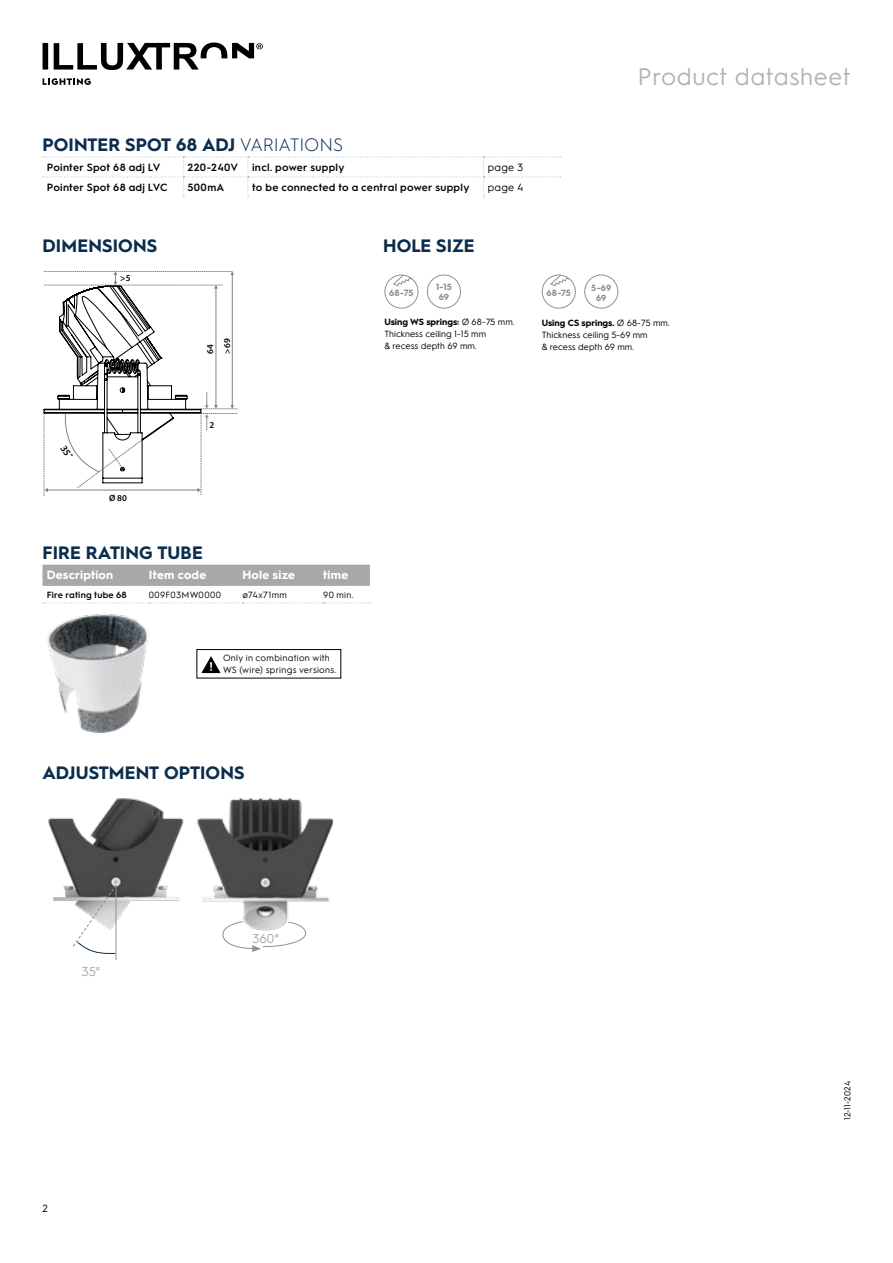
<style>
.page{position:relative;width:893px;height:1263px;background:#fff}
.page>*{position:absolute;margin:0;border:0;box-sizing:border-box;transform-origin:0 0}
.t1{font:24px "Hurme Geometric Sans 1";letter-spacing:.025em;color:#b1b4b4}
.t2{font:700 18px "Hurme Geometric Sans 1";letter-spacing:.005em;color:#0b2d4d}
.t3{font:12.75px "Hurme Geometric Sans 1";color:#a7a9a9}
.t4{font:700 12px "Hurme Geometric Sans 1";letter-spacing:.02em;color:#fff}
.t5{font:600 10.5px "Hurme Geometric Sans 1";letter-spacing:.025em;color:#000}
.t6{font:10.5px "Hurme Geometric Sans 1";letter-spacing:.03em;color:#000}
.t7{font:9px/12px "Hurme Geometric Sans 1";color:#000}
.t8{font:9px/12px "Hurme Geometric Sans 1";letter-spacing:.03em;color:#000}
.t9{font:700 9px/9.6px "Hurme Geometric Sans 1";letter-spacing:-.005em;color:#91908e}
.t10{font:600 9px "Hurme Geometric Sans 1";letter-spacing:.02em;color:#000}
.t11{font:9px "Hurme Geometric Sans 1";letter-spacing:.04em;color:#000}
.t12{font:600 9px/17.1px "Myriad Pro";color:#000}
.t13{font:9px "Hurme Geometric Sans 1";letter-spacing:.02em;color:#000}
.t14{font:8.7px "Hurme Geometric Sans 1";color:#000}
.s1{font-weight:300}
.s2{font-weight:700}
</style>
<div class="page">
<svg style="left:43px;top:43px;width:220px;height:27px"></svg>
<svg style="left:43px;top:78px;width:48px;height:7px"></svg>
<svg style="left:43px;top:157px;width:518px;height:40px"></svg>
<img style="left:223px;top:797px;width:111px;height:123px">
<div style="left:43px;top:565px;width:327px;height:21px;background:#a7a9a9"></div>
<svg style="left:158px;top:602px;width:213px;height:1px"></svg>
<img style="left:42px;top:602px;width:115px;height:131px">
<div style="left:197px;top:649px;width:144px;height:29px;border:1px solid #000"></div>
<svg style="left:201px;top:656px;width:20px;height:17px"></svg>
<div style="left:427px;top:275px;width:34px;height:34px;border:1px solid #91908e;border-radius:50%"></div>
<div style="left:384px;top:275px;width:34px;height:34px;border:1px solid #91908e;border-radius:50%"></div>
<svg style="left:392px;top:274px;width:21px;height:13px"></svg>
<div style="left:584px;top:275px;width:34px;height:34px;border:1px solid #91908e;border-radius:50%"></div>
<div style="left:542px;top:275px;width:34px;height:34px;border:1px solid #91908e;border-radius:50%"></div>
<svg style="left:549px;top:274px;width:21px;height:13px"></svg>
<img style="left:48px;top:798px;width:175px;height:122px">
<hr style="left:115px;top:885px;width:1px;height:75px;background:#91908e">
<svg style="left:72px;top:884px;width:45px;height:70px"></svg>
<svg style="left:222px;top:920px;width:84px;height:32px"></svg>
<svg style="left:44px;top:271px;width:193px;height:225px"></svg>
<h2 class="t2" style="left:43px;top:132px;width:302px">POINTER SPOT 68 ADJ <span class="s1">VARIATIONS</span></h2>
<p class="t5" style="left:47px;top:160px;width:115px">Pointer Spot 68 adj LV</p>
<p class="t5" style="left:187px;top:160px;width:52px">220-240V</p>
<p class="t5" style="left:252px;top:160px;width:94px">incl. power supply</p>
<p class="t6" style="left:488px;top:160px;width:37px">page 3</p>
<p class="t5" style="left:47px;top:180px;width:122px">Pointer Spot 68 adj LVC</p>
<p class="t5" style="left:187px;top:180px;width:38px">500mA</p>
<p class="t5" style="left:252px;top:180px;width:219px">to be connected to a central power supply</p>
<p class="t6" style="left:488px;top:180px;width:37px">page 4</p>
<h2 class="t2" style="left:43px;top:233px;width:116px">DIMENSIONS</h2>
<p class="t12" style="left:120px;top:270px;width:12px">&gt;5</p>
<h2 class="t2" style="left:383px;top:233px;width:93px">HOLE SIZE</h2>
<p class="t9" style="left:436px;top:281px;width:17px">1-15<br>69</p>
<p class="t9" style="left:389px;top:288px;width:26px">68-75</p>
<p class="t9" style="left:591px;top:283px;width:22px;text-align:center">5-69<br>69</p>
<p class="t9" style="left:547px;top:288px;width:26px">68-75</p>
<h1 class="t1" style="left:637px;top:60px;width:215px">Product datasheet</h1>
<p class="t12" style="left:201px;top:354px;width:17px;rotate:-90deg">64 &gt;69</p>
<p class="t12" style="left:109px;top:489px;width:19px">Ø 80</p>
<p class="t12" style="left:209px;top:416px;width:6px">2</p>
<h2 class="t2" style="left:43px;top:540px;width:162px">FIRE RATING TUBE</h2>
<h3 class="t4" style="left:47px;top:566px;width:68px">Description</h3>
<h3 class="t4" style="left:149px;top:566px;width:59px">Item code</h3>
<h3 class="t4" style="left:242px;top:566px;width:54px">Hole size</h3>
<h3 class="t4" style="left:323px;top:566px;width:27px">time</h3>
<p class="t10" style="left:47px;top:588px;width:82px">Fire rating tube 68</p>
<p class="t11" style="left:149px;top:588px;width:74px">009F03MW0000</p>
<p class="t13" style="left:242px;top:588px;width:46px">ø74x71mm</p>
<p class="t7" style="left:323px;top:588px;width:32px">90 min.</p>
<p class="t8" style="left:223px;top:651px;width:115px">Only in combination with<br>WS (wire) springs versions.</p>
<p class="t7" style="left:384px;top:316px;width:132px"><span class="s2">Using WS springs:</span> Ø 68-75 mm.<br>Thickness ceiling 1-15 mm<br>&amp; recess depth 69 mm.</p>
<p class="t7" style="left:542px;top:316px;width:129px"><span class="s2">Using CS springs.</span> Ø 68-75 mm.<br>Thickness ceiling 5-69 mm<br>&amp; recess depth 69 mm.</p>
<h2 class="t2" style="left:43px;top:760px;width:204px">ADJUSTMENT OPTIONS</h2>
<h3 class="t3" style="left:81px;top:962px;width:21px">35°</h3>
<h3 class="t3" style="left:252px;top:929px;width:29px">360°</h3>
<p class="t6" style="left:43px;top:1201px;width:7px">2</p>
<p class="t14" style="left:841px;top:1120px;width:40px;rotate:-90deg">12-11-2024</p>
</div>
